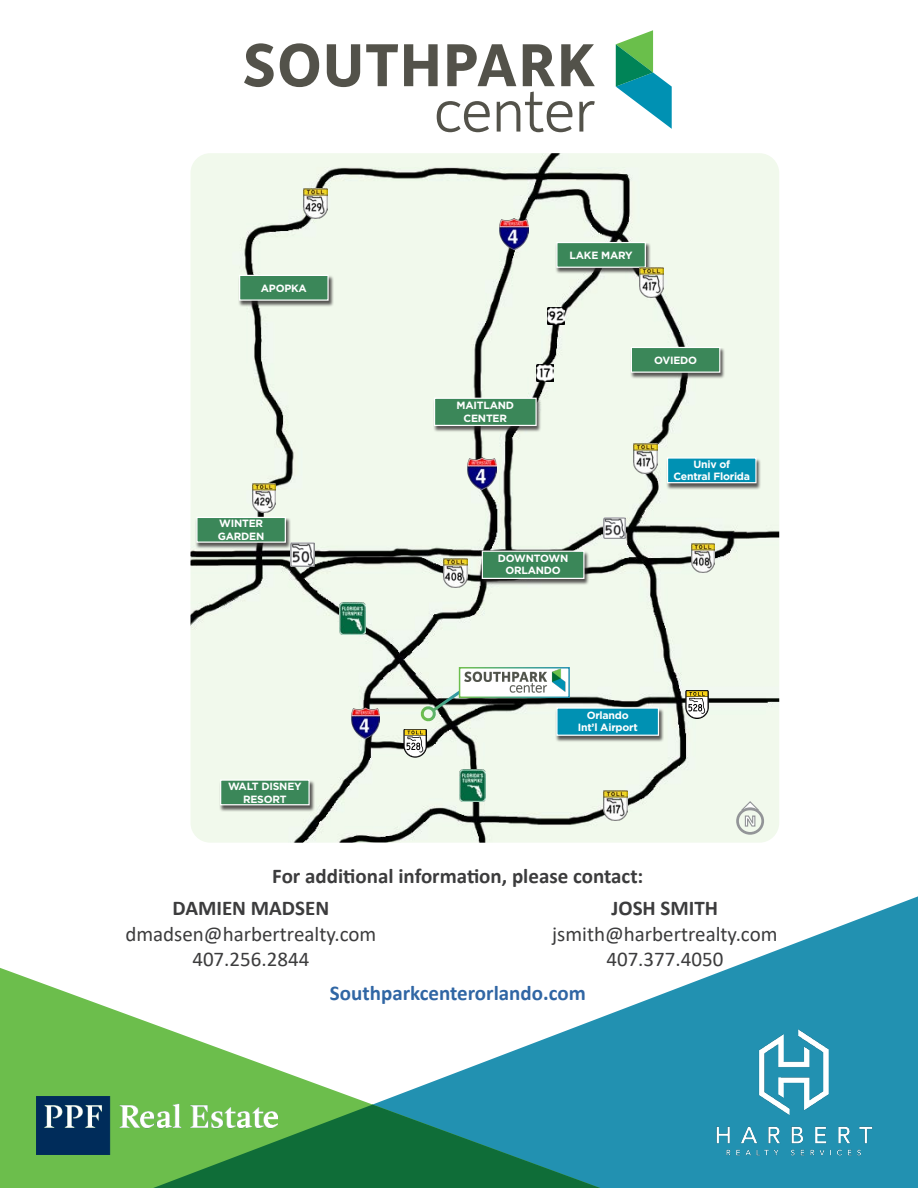
<style>
.page{position:relative;width:918px;height:1188px;background:#fff}
.page>*{position:absolute;margin:0;border:0;box-sizing:border-box;transform-origin:0 0}
.t1{font:21px "Calibri";color:#3c3c3d}
.t2{font:700 21px "Calibri";color:#3c3c3d}
.t3{font:700 21px "Calibri";color:#3066a4}
.t4{font:700 10.5px "Gotham";letter-spacing:-.02em;color:#fff}
</style>
<div class="page">
<img style="left:191px;top:153px;width:588px;height:690px">
<svg style="left:244px;top:43px;width:30px;height:44px"></svg>
<svg style="left:280px;top:43px;width:39px;height:44px"></svg>
<svg style="left:327px;top:44px;width:33px;height:43px"></svg>
<svg style="left:366px;top:44px;width:32px;height:42px"></svg>
<svg style="left:404px;top:44px;width:34px;height:42px"></svg>
<svg style="left:447px;top:44px;width:69px;height:42px"></svg>
<svg style="left:523px;top:44px;width:32px;height:42px"></svg>
<svg style="left:561px;top:44px;width:34px;height:42px"></svg>
<svg style="left:437px;top:101px;width:53px;height:31px"></svg>
<svg style="left:497px;top:92px;width:75px;height:40px"></svg>
<svg style="left:579px;top:101px;width:16px;height:31px"></svg>
<svg style="left:616px;top:30px;width:56px;height:99px"></svg>
<svg style="left:419px;top:685px;width:48px;height:38px;background:#8f9e90"></svg>
<img style="left:462px;top:670px;width:105px;height:25px">
<div style="left:459px;top:667px;width:111px;height:31px;border:2px solid #fff"></div>
<div style="left:481px;top:551px;width:109px;height:34px;background:#231f20;opacity:.75"></div>
<div style="left:482px;top:551px;width:103px;height:28px;background:#3b8759;border:1px solid #fff"></div>
<div style="left:556px;top:708px;width:108px;height:34px;background:#231f20;opacity:.75"></div>
<div style="left:556px;top:707px;width:103px;height:29px;background:#0091b3;border:1px solid #fff"></div>
<div style="left:556px;top:243px;width:95px;height:32px;background:#231f20;opacity:.75"></div>
<div style="left:556px;top:242px;width:90px;height:26px;background:#3b8759;border:1px solid #fff"></div>
<div style="left:433px;top:398px;width:109px;height:34px;background:#231f20;opacity:.75"></div>
<div style="left:434px;top:398px;width:103px;height:28px;background:#3b8759;border:1px solid #fff"></div>
<div style="left:630px;top:348px;width:96px;height:31px;background:#231f20;opacity:.75"></div>
<div style="left:631px;top:347px;width:89px;height:26px;background:#3b8759;border:1px solid #fff"></div>
<svg style="left:600px;top:896px;width:318px;height:292px;fill:#2291b1"></svg>
<img style="left:706px;top:1020px;width:176px;height:148px">
<svg style="left:0;top:968px;width:600px;height:220px"></svg>
<img style="left:37px;top:1097px;width:241px;height:57px">
<svg style="left:153px;top:1105px;width:447px;height:83px;background:#2e8b60"></svg>
<img style="left:339px;top:603px;width:26px;height:31px">
<img style="left:291px;top:543px;width:23px;height:23px">
<img style="left:444px;top:558px;width:23px;height:30px">
<img style="left:634px;top:444px;width:24px;height:30px">
<img style="left:252px;top:483px;width:23px;height:30px">
<svg style="left:404px;top:729px;width:22px;height:28px"></svg>
<img style="left:500px;top:218px;width:29px;height:31px">
<img style="left:604px;top:517px;width:21px;height:22px">
<img style="left:691px;top:544px;width:24px;height:29px">
<img style="left:304px;top:189px;width:23px;height:29px">
<img style="left:640px;top:268px;width:24px;height:29px">
<img style="left:548px;top:308px;width:16px;height:16px">
<img style="left:537px;top:364px;width:16px;height:17px">
<img style="left:467px;top:458px;width:29px;height:31px">
<img style="left:351px;top:707px;width:29px;height:32px">
<img style="left:459px;top:770px;width:26px;height:31px">
<img style="left:604px;top:791px;width:24px;height:29px">
<svg style="left:686px;top:690px;width:22px;height:29px"></svg>
<div style="left:238px;top:276px;width:96px;height:31px;background:#231f20;opacity:.75"></div>
<div style="left:239px;top:275px;width:90px;height:26px;background:#3b8759;border:1px solid #fff"></div>
<div style="left:666px;top:458px;width:96px;height:32px;background:#231f20;opacity:.75"></div>
<div style="left:667px;top:457px;width:90px;height:26px;background:#0091b3;border:1px solid #fff"></div>
<div style="left:196px;top:518px;width:95px;height:31px;background:#231f20;opacity:.75"></div>
<div style="left:196px;top:517px;width:90px;height:26px;background:#3b8759;border:1px solid #fff"></div>
<div style="left:219px;top:780px;width:96px;height:32px;background:#231f20;opacity:.75"></div>
<div style="left:220px;top:779px;width:90px;height:26px;background:#3b8759;border:1px solid #fff"></div>
<div style="left:736px;top:807px;width:28px;height:28px;border:3px solid #939598;border-radius:50%"></div>
<svg style="left:740px;top:800px;width:21px;height:27px"></svg>
<p class="t4" style="left:261px;top:282px;width:47px">APOPKA</p>
<p class="t4" style="left:219px;top:518px;width:45px">WINTER</p>
<p class="t4" style="left:218px;top:530px;width:48px">GARDEN</p>
<p class="t4" style="left:570px;top:249px;width:65px">LAKE MARY</p>
<p class="t4" style="left:457px;top:399px;width:59px">MAITLAND</p>
<p class="t4" style="left:464px;top:412px;width:45px">CENTER</p>
<p class="t4" style="left:498px;top:552px;width:72px">DOWNTOWN</p>
<p class="t4" style="left:505px;top:565px;width:57px">ORLANDO</p>
<p class="t4" style="left:654px;top:354px;width:44px">OVIEDO</p>
<p class="t4" style="left:693px;top:458px;width:38px">Univ of</p>
<p class="t4" style="left:673px;top:470px;width:78px">Central Florida</p>
<p class="t4" style="left:228px;top:780px;width:75px">WALT DISNEY</p>
<p class="t4" style="left:243px;top:793px;width:45px">RESORT</p>
<p class="t4" style="left:587px;top:709px;width:44px">Orlando</p>
<p class="t4" style="left:578px;top:722px;width:61px">Int’l Airport</p>
<p class="t2" style="left:272px;top:861px;width:373px">For additional information, please contact:</p>
<p class="t2" style="left:173px;top:894px;width:158px">DAMIEN MADSEN</p>
<p class="t1" style="left:125px;top:919px;width:253px">dmadsen@harbertrealty.com</p>
<p class="t1" style="left:192px;top:944px;width:119px">407.256.2844</p>
<p class="t2" style="left:612px;top:894px;width:108px">JOSH SMITH</p>
<p class="t1" style="left:552px;top:919px;width:227px">jsmith@harbertrealty.com</p>
<p class="t1" style="left:606px;top:944px;width:119px">407.377.4050</p>
<p class="t3" style="left:330px;top:978px;width:257px">Southparkcenterorlando.com</p>
</div>
